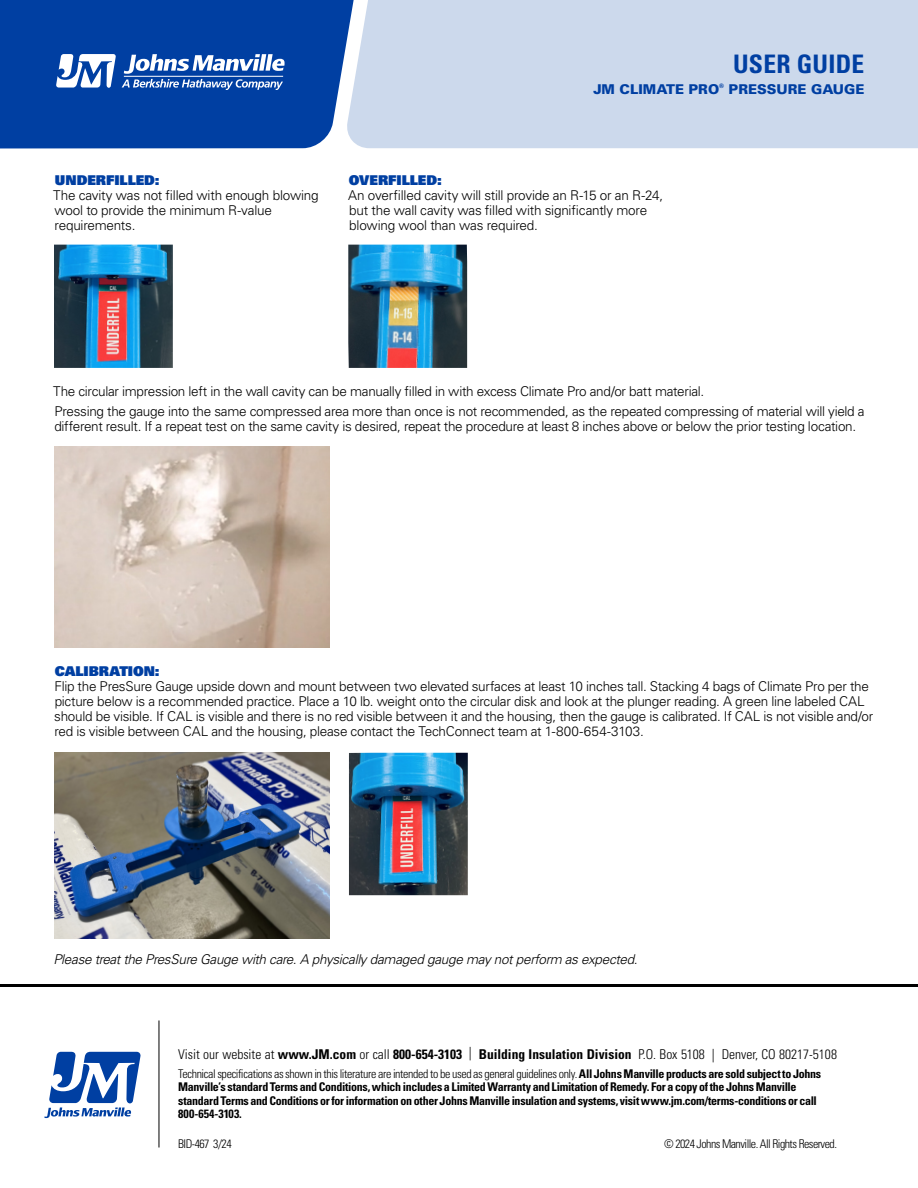
<style>
.page{position:relative;width:918px;height:1188px;background:#fff}
.page>*{position:absolute;margin:0;border:0;box-sizing:border-box;transform-origin:0 0}
.t1{font:700 condensed 25.5px "Univers LT Std";letter-spacing:.01em;color:#003fa2}
.t2{font:300 13.5px/15px "Univers LT Std";letter-spacing:-.02em;color:#000}
.t3{font:300 condensed 13.5px "Univers LT Std";color:#000}
.t4{font:italic 300 13.5px "Univers LT Std";letter-spacing:-.02em;color:#000}
.t5{font:13.5px "Univers LT Std X Black";letter-spacing:-.005em;color:#003fa2}
.t6{font:900 13.5px "Univers LT Std";color:#003fa2}
.t7{font:700 condensed 12px/13.5px "Univers LT Std";letter-spacing:-.025em;color:#000}
.t8{font:300 condensed 12px "Univers LT Std";letter-spacing:-.045em;color:#000}
.s1{font-weight:700}
.s2{font-weight:300}
</style>
<div class="page">
<div style="left:0;top:0;width:346px;height:149px;background:#003fa2"></div>
<div style="left:346px;top:0;width:572px;height:148px;background:#ccd9ec"></div>
<svg style="left:56px;top:54px;width:60px;height:34px"></svg>
<svg style="left:122px;top:54px;width:163px;height:36px"></svg>
<hr style="left:124px;top:76px;width:159px;height:1px;background:#fff">
<img style="left:54px;top:447px;width:275px;height:201px">
<img style="left:349px;top:753px;width:119px;height:142px">
<img style="left:54px;top:753px;width:275px;height:186px">
<hr style="left:159px;top:1020px;width:1px;height:128px;background:#000">
<svg style="left:44px;top:1052px;width:97px;height:66px"></svg>
<hr style="left:0;top:984px;width:918px;height:3px;background:#000">
<img style="left:54px;top:245px;width:119px;height:123px">
<img style="left:348px;top:245px;width:119px;height:123px">
<h1 class="t1" style="left:733px;top:48px;width:133px">USER GUIDE</h1>
<p class="t6" style="left:593px;top:80px;width:273px">JM CLIMATE PRO<sup>®</sup> PRESSURE GAUGE</p>
<p class="t5" style="left:55px;top:172px;width:106px">UNDERFILLED:</p>
<p class="t2" style="left:53px;top:188px;width:267px">The cavity was not filled with enough blowing wool to provide the minimum R-value requirements.</p>
<p class="t5" style="left:349px;top:172px;width:94px">OVERFILLED:</p>
<p class="t2" style="left:348px;top:188px;width:317px">An overfilled cavity will still provide an R-15 or an R-24, but the wall cavity was filled with significantly more blowing wool than was required.</p>
<p class="t2" style="left:53px;top:382px;width:813px;line-height:19.4px">The circular impression left in the wall cavity can be manually filled in with excess Climate Pro and/or batt material.<br>Pressing the gauge into the same compressed area more than once is not recommended, as the repeated compressing of material will yield a</p>
<p class="t2" style="left:54px;top:418px;width:803px">different result. If a repeat test on the same cavity is desired, repeat the procedure at least 8 inches above or below the prior testing location.</p>
<p class="t5" style="left:55px;top:663px;width:107px">CALIBRATION:</p>
<p class="t2" style="left:54px;top:679px;width:821px">Flip the PresSure Gauge upside down and mount between two elevated surfaces at least 10 inches tall. Stacking 4 bags of Climate Pro per the picture below is a recommended practice. Place a 10 lb. weight onto the circular disk and look at the plunger reading. A green line labeled CAL should be visible. If CAL is visible and there is no red visible between it and the housing, then the gauge is calibrated. If CAL is not visible and/or red is visible between CAL and the housing, please contact the TechConnect team at 1-800-654-3103.</p>
<p class="t4" style="left:53px;top:951px;width:586px">Please treat the PresSure Gauge with care. A physically damaged gauge may not perform as expected.</p>
<p class="t3" style="left:178px;top:1046px;width:660px">Visit our website at <span class="s1">www.JM.com</span> or call <span class="s1">800-654-3103</span> | <span class="s1">Building Insulation Division</span> P.O. Box 5108 | Denver, CO 80217-5108</p>
<p class="t7" style="left:178px;top:1067px;width:644px"><span class="s2">Technical specifications as shown in this literature are intended to be used as general guidelines only.</span> All Johns Manville products are sold subject to Johns Manville’s standard Terms and Conditions, which includes a Limited Warranty and Limitation of Remedy. For a copy of the Johns Manville standard Terms and Conditions or for information on other Johns Manville insulation and systems, visit www.jm.com/terms-conditions or call 800-654-3103.</p>
<p class="t8" style="left:178px;top:1136px;width:55px">BID-467 3/24</p>
<p class="t8" style="left:664px;top:1136px;width:174px">© 2024 Johns Manville. All Rights Reserved.</p>
</div>
